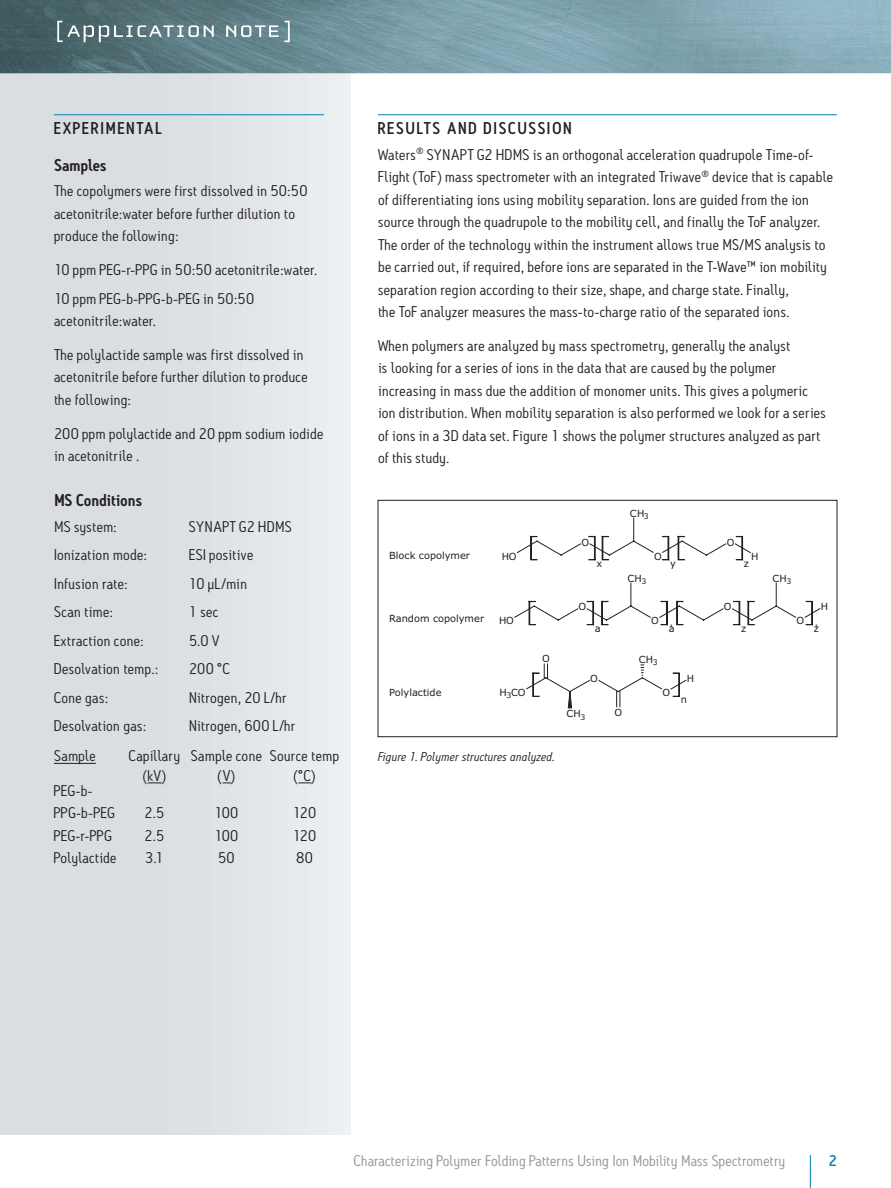
<style>
.page{position:relative;width:891px;height:1188px;background:#fff}
.page>*{position:absolute;margin:0;border:0;box-sizing:border-box;transform-origin:0 0}
.t1{font:500 16.5px "Antitled OT";letter-spacing:.115em;color:#231f20}
.t2{font:600 16.5px "Antitled OT";letter-spacing:.01em;color:#231f20}
.t3{font:15px/22.5px "Antitled OT";letter-spacing:.02em;color:#231f20;scale:1.05 1}
.t4{font:15px "Antitled OT";letter-spacing:.01em;color:#939598;scale:1.05 1}
.t5{font:15px/22.5px "Antitled OT";letter-spacing:.05em;color:#231f20;scale:1.05 1}
.t6{font:500 15px "Antitled OT";color:#0083ad;scale:1.05 1}
.t7{font:italic 12.3px "Antitled OT";letter-spacing:.015em;color:#231f20;scale:1.05 1}
.t8{font:9.75px "Verdana";color:#231f20}
</style>
<div class="page">
<hr style="left:810px;top:1155px;width:1px;height:33px;background:#0083ad">
<img style="left:0;top:0;width:891px;height:73px">
<svg style="left:57px;top:21px;width:157px;height:21px"></svg>
<svg style="left:226px;top:21px;width:64px;height:21px"></svg>
<hr style="left:54px;top:114px;width:270px;height:1px;background:#0083ad">
<hr style="left:54px;top:763px;width:42px;height:1px;background:#231f20">
<svg style="left:148px;top:783px;width:14px;height:1px"></svg>
<svg style="left:298px;top:783px;width:13px;height:1px"></svg>
<hr style="left:378px;top:114px;width:459px;height:1px;background:#0083ad">
<svg style="left:516px;top:518px;width:235px;height:43px"></svg>
<svg style="left:514px;top:582px;width:307px;height:43px"></svg>
<svg style="left:526px;top:663px;width:161px;height:45px"></svg>
<div style="left:378px;top:500px;width:459px;height:237px;border:1px solid #231f20"></div>
<p class="t1" style="left:54px;top:118px;width:109px">EXPERIMENTAL</p>
<p class="t2" style="left:54px;top:155px;width:54px">Samples</p>
<p class="t3" style="left:54px;top:180px;width:243px">The copolymers were first dissolved in 50:50 acetonitrile:water before further dilution to produce the following:</p>
<p class="t3" style="left:54px;top:255px;width:252px;line-height:28.5px">10 ppm PEG-r-PPG in 50:50 acetonitrile:water.<br>10 ppm PEG-b-PPG-b-PEG in 50:50</p>
<p class="t3" style="left:54px;top:309px;width:99px">acetonitrile:water.</p>
<p class="t3" style="left:54px;top:343px;width:243px">The polylactide sample was first dissolved in acetonitrile before further dilution to produce the following:</p>
<p class="t3" style="left:54px;top:422px;width:258px">200 ppm polylactide and 20 ppm sodium iodide in acetonitrile .</p>
<p class="t2" style="left:54px;top:490px;width:89px">MS Conditions</p>
<p class="t3" style="left:54px;top:515px;width:61px">MS system:</p>
<p class="t3" style="left:189px;top:515px;width:99px">SYNAPT G2 HDMS</p>
<p class="t3" style="left:54px;top:543px;width:90px">Ionization mode:</p>
<p class="t3" style="left:189px;top:543px;width:63px">ESI positive</p>
<p class="t3" style="left:54px;top:572px;width:72px">Infusion rate:</p>
<p class="t3" style="left:189px;top:572px;width:57px">10 µL/min</p>
<p class="t3" style="left:54px;top:600px;width:58px">Scan time:</p>
<p class="t3" style="left:189px;top:600px;width:29px">1 sec</p>
<p class="t3" style="left:54px;top:629px;width:87px">Extraction cone:</p>
<p class="t3" style="left:189px;top:629px;width:30px">5.0 V</p>
<p class="t3" style="left:54px;top:657px;width:101px">Desolvation temp.:</p>
<p class="t3" style="left:189px;top:657px;width:40px">200 °C</p>
<p class="t3" style="left:54px;top:686px;width:53px">Cone gas:</p>
<p class="t3" style="left:189px;top:686px;width:94px">Nitrogen, 20 L/hr</p>
<p class="t3" style="left:54px;top:714px;width:89px">Desolvation gas:</p>
<p class="t3" style="left:189px;top:714px;width:103px">Nitrogen, 600 L/hr</p>
<p class="t3" style="left:54px;top:745px;width:41px">Sample</p>
<p class="t3" style="left:143px;top:746px;width:188px;line-height:19.5px;text-indent:-14px">Capillary Sample cone Source temp (kV)</p>
<p class="t3" style="left:218px;top:764px;width:18px">(V)</p>
<p class="t3" style="left:294px;top:764px;width:22px">(°C)</p>
<p class="t5" style="left:54px;top:779px;width:59px">PEG-b-<br>PPG-b-PEG</p>
<p class="t3" style="left:145px;top:802px;width:20px">2.5</p>
<p class="t3" style="left:214px;top:802px;width:24px">100</p>
<p class="t3" style="left:293px;top:802px;width:24px">120</p>
<p class="t3" style="left:54px;top:824px;width:56px">PEG-r-PPG</p>
<p class="t3" style="left:145px;top:824px;width:20px">2.5</p>
<p class="t3" style="left:214px;top:824px;width:24px">100</p>
<p class="t3" style="left:293px;top:824px;width:24px">120</p>
<p class="t3" style="left:54px;top:847px;width:61px">Polylactide</p>
<p class="t3" style="left:145px;top:847px;width:19px">3.1</p>
<p class="t3" style="left:218px;top:847px;width:17px">50</p>
<p class="t3" style="left:296px;top:847px;width:17px">80</p>
<p class="t1" style="left:378px;top:118px;width:195px">RESULTS AND DISCUSSION</p>
<p class="t3" style="left:378px;top:143px;width:435px">Waters<sup>®</sup> SYNAPT G2 HDMS is an orthogonal acceleration quadrupole Time-of-Flight (ToF) mass spectrometer with an integrated Triwave<sup>®</sup> device that is capable of differentiating ions using mobility separation. Ions are guided from the ion source through the quadrupole to the mobility cell, and finally the ToF analyzer.<br>The order of the technology within the instrument allows true MS/MS analysis to be carried out, if required, before ions are separated in the T-Wave™ ion mobility separation region according to their size, shape, and charge state. Finally,<br>the ToF analyzer measures the mass-to-charge ratio of the separated ions.</p>
<p class="t3" style="left:378px;top:334px;width:428px">When polymers are analyzed by mass spectrometry, generally the analyst<br>is looking for a series of ions in the data that are caused by the polymer increasing in mass due the addition of monomer units. This gives a polymeric ion distribution. When mobility separation is also performed we look for a series of ions in a 3D data set. Figure 1 shows the polymer structures analyzed as part of this study.</p>
<p class="t8" style="left:630px;top:506px;width:20px">CH<sub>3</sub></p>
<p class="t8" style="left:581px;top:535px;width:9px">O</p>
<p class="t8" style="left:727px;top:535px;width:9px">O</p>
<p class="t8" style="left:389px;top:548px;width:82px">Block copolymer</p>
<p class="t8" style="left:502px;top:549px;width:16px">HO</p>
<p class="t8" style="left:654px;top:549px;width:9px">O</p>
<p class="t8" style="left:751px;top:549px;width:9px">H</p>
<p class="t8" style="left:597px;top:556px;width:7px">x</p>
<p class="t8" style="left:670px;top:556px;width:7px">y</p>
<p class="t8" style="left:744px;top:556px;width:7px">z</p>
<p class="t8" style="left:627px;top:571px;width:20px">CH<sub>3</sub></p>
<p class="t8" style="left:772px;top:571px;width:20px">CH<sub>3</sub></p>
<p class="t8" style="left:579px;top:600px;width:9px">O</p>
<p class="t8" style="left:724px;top:600px;width:9px">O</p>
<p class="t8" style="left:821px;top:600px;width:9px">H</p>
<p class="t8" style="left:389px;top:611px;width:97px">Random copolymer</p>
<p class="t8" style="left:499px;top:614px;width:16px">HO</p>
<p class="t8" style="left:651px;top:614px;width:9px">O</p>
<p class="t8" style="left:797px;top:614px;width:9px">O</p>
<p class="t8" style="left:595px;top:621px;width:7px">a</p>
<p class="t8" style="left:669px;top:621px;width:7px">a'</p>
<p class="t8" style="left:741px;top:621px;width:7px">z</p>
<p class="t8" style="left:814px;top:621px;width:7px">z'</p>
<p class="t8" style="left:542px;top:652px;width:9px">O</p>
<p class="t8" style="left:639px;top:653px;width:20px">CH<sub>3</sub></p>
<p class="t8" style="left:590px;top:672px;width:9px">O</p>
<p class="t8" style="left:687px;top:672px;width:9px">H</p>
<p class="t8" style="left:389px;top:685px;width:54px">Polylactide</p>
<p class="t8" style="left:499px;top:686px;width:28px">H<sub>3</sub>CO</p>
<p class="t8" style="left:662px;top:686px;width:9px">O</p>
<p class="t8" style="left:681px;top:693px;width:8px">n</p>
<p class="t8" style="left:566px;top:707px;width:20px">CH<sub>3</sub></p>
<p class="t8" style="left:615px;top:706px;width:9px">O</p>
<p class="t7" style="left:378px;top:749px;width:170px">Figure 1. Polymer structures analyzed.</p>
<p class="t4" style="left:354px;top:1151px;width:412px">Characterizing Polymer Folding Patterns Using Ion Mobility Mass Spectrometry</p>
<p class="t6" style="left:829px;top:1151px;width:10px">2</p>
</div>
